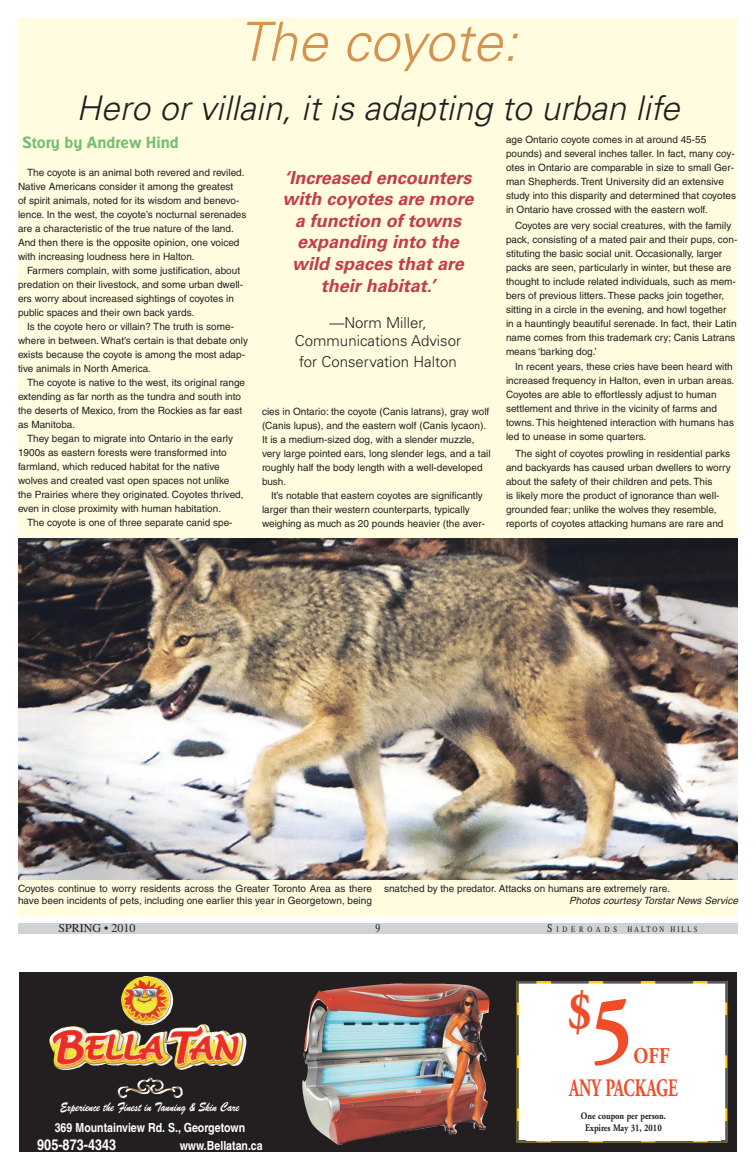
<style>
.page{position:relative;width:756px;height:1170px;background:#fff}
.page>*{position:absolute;margin:0;border:0;box-sizing:border-box;transform-origin:0 0}
.t1{font:700 55.2px "Adobe Garamond";color:#f04c27;scale:.84 1}
.t2{font:italic 300 54px "Univers";color:#d69350}
.t3{font:italic 300 34px "Univers";color:#231f20}
.t4{font:700 25.1px "Adobe Garamond";color:#f04c27;scale:.65 1}
.t5{font:700 22.6px "Adobe Garamond";color:#f04c27;scale:.84 1}
.t6{font:italic 700 18px/21.6px "Univers";color:#c63d49;text-align:center}
.t7{font:700 17px "Badger";color:#77bd74}
.t8{font:700 15.1px "Helvetica";color:#fff;scale:.84 1}
.t9{font:300 15px/18px "Univers";color:#231f20;text-align:center}
.t10{font:700 12.5px "Helvetica";color:#fff;scale:.84 1}
.t11{font:12.5px "Brush Script BT";color:#fff;scale:.84 1}
.t12{font:12px "Times";color:#231f20}
.t13{font:12px "Times";color:#231f20;scale:.81 1}
.t14{font:10px/14px "Helvetica";color:#231f20}
.t15{font:700 10px/12px "Adobe Garamond";color:#231f20;text-align:center;scale:.84 1}
.t16{font:italic 10px "Helvetica";color:#231f20}
.t17{font:8.4px "Times";letter-spacing:.285em;color:#231f20;scale:.81 1}
.s1{font-size:12px}
.s2{font-size:92.8px}
</style>
<div class="page">
<div style="left:18px;top:923px;width:720px;height:11px;background:#d1d2d4"></div>
<div style="left:19px;top:972px;width:717px;height:180px;background:#231f20"></div>
<img style="left:49px;top:976px;width:198px;height:117px">
<svg style="left:516px;top:1015px;width:23px;height:128px"></svg>
<svg style="left:551px;top:1119px;width:177px;height:24px"></svg>
<svg style="left:705px;top:981px;width:23px;height:127px"></svg>
<svg style="left:516px;top:981px;width:177px;height:24px;background:#d9d5c4"></svg>
<div style="left:526px;top:990px;width:195px;height:151px;background:#fff"></div>
<img style="left:302px;top:983px;width:188px;height:162px">
<div style="left:18px;top:18px;width:720px;height:899px;background:#fffce0"></div>
<img style="left:18px;top:538px;width:720px;height:341px">
<h2 class="t2" style="left:239px;top:22px;width:280px">The coyote:</h2>
<h3 class="t3" style="left:76px;top:95px;width:605px">Hero or villain, it is adapting to urban life</h3>
<h3 class="t7" style="left:22px;top:132px;width:158px">Story by Andrew Hind</h3>
<p class="t14" style="left:18px;top:166px;width:230px;text-indent:9px">The coyote is an animal both revered and reviled.<br>Native Americans consider it among the greatest<br>of spirit animals, noted for its wisdom and benevo&shy;lence. In the west, the coyote’s nocturnal serenades are a characteristic of the true nature of the land.<br>And then there is the opposite opinion, one voiced with increasing loudness here in Halton.</p>
<p class="t14" style="left:18px;top:264px;width:227px;text-indent:9px">Farmers complain, with some justification, about predation on their livestock, and some urban dwell&shy;ers worry about increased sightings of coyotes in public spaces and their own back yards.</p>
<p class="t14" style="left:18px;top:320px;width:232px;text-indent:9px">Is the coyote hero or villain? The truth is some&shy;where in between. What’s certain is that debate only exists because the coyote is among the most adap&shy;tive animals in North America.</p>
<p class="t14" style="left:18px;top:376px;width:229px;text-indent:9px">The coyote is native to the west, its original range extending as far north as the tundra and south into the deserts of Mexico, from the Rockies as far east as Manitoba.</p>
<p class="t14" style="left:18px;top:432px;width:227px;text-indent:9px">They began to migrate into Ontario in the early 1900s as eastern forests were transformed into farmland, which reduced habitat for the native wolves and created vast open spaces not unlike the Prairies where they originated. Coyotes thrived, even in close proximity with human habitation.</p>
<p class="t14" style="left:27px;top:516px;width:207px">The coyote is one of three separate canid spe-</p>
<h3 class="t6" style="left:283px;top:168px;width:192px">‘Increased encounters with coyotes are more a function of towns expanding into the wild spaces that are their habitat.’</h3>
<h3 class="t9" style="left:295px;top:315px;width:168px">—Norm Miller,<br>Communications Advisor</h3>
<h3 class="t9" style="left:299px;top:354px;width:159px">for Conservation Halton</h3>
<p class="t14" style="left:262px;top:405px;width:230px">cies in Ontario: the coyote (Canis latrans), gray wolf (Canis lupus), and the eastern wolf (Canis lycaon).<br>It is a medium-sized dog, with a slender muzzle, very large pointed ears, long slender legs, and a tail roughly half the body length with a well-developed bush.</p>
<p class="t14" style="left:262px;top:489px;width:225px;text-indent:9px">It’s notable that eastern coyotes are significantly larger than their western counterparts, typically weighing as much as 20 pounds heavier (the aver-</p>
<p class="t14" style="left:506px;top:133px;width:232px">age Ontario coyote comes in at around 45-55 pounds) and several inches taller. In fact, many coy&shy;otes in Ontario are comparable in size to small Ger&shy;man Shepherds. Trent University did an extensive study into this disparity and determined that coyotes in Ontario have crossed with the eastern wolf.</p>
<p class="t14" style="left:506px;top:219px;width:233px;text-indent:9px">Coyotes are very social creatures, with the family pack, consisting of a mated pair and their pups, con&shy;stituting the basic social unit. Occasionally, larger packs are seen, particularly in winter, but these are thought to include related individuals, such as mem&shy;bers of previous litters. These packs join together, sitting in a circle in the evening, and howl together<br>in a hauntingly beautiful serenade. In fact, their Latin name comes from this trademark cry; Canis Latrans means ‘barking dog.’</p>
<p class="t14" style="left:506px;top:360px;width:230px;text-indent:9px">In recent years, these cries have been heard with increased frequency in Halton, even in urban areas.<br>Coyotes are able to effortlessly adjust to human settlement and thrive in the vicinity of farms and towns. This heightened interaction with humans has led to unease in some quarters.</p>
<p class="t14" style="left:506px;top:447px;width:226px;text-indent:9px">The sight of coyotes prowling in residential parks and backyards has caused urban dwellers to worry about the safety of their children and pets. This<br>is likely more the product of ignorance than well&shy;grounded fear; unlike the wolves they resemble, reports of coyotes attacking humans are rare and</p>
<p class="t14" style="left:18px;top:884px;width:356px;line-height:12px">Coyotes continue to worry residents across the Greater Toronto Area as there have been incidents of pets, including one earlier this year in Georgetown, being</p>
<p class="t14" style="left:384px;top:883px;width:287px">snatched by the predator. Attacks on humans are extremely rare.</p>
<p class="t16" style="left:569px;top:897px;width:170px">Photos courtesy Torstar News Service</p>
<p class="t12" style="left:59px;top:924px;width:78px">SPRING • 2010</p>
<p class="t13" style="left:375px;top:924px;width:7px">9</p>
<p class="t17" style="left:547px;top:927px;width:187px"><span class="s1">S</span>IDEROADS HALTON HILLS</p>
<p class="t11" style="left:60px;top:1100px;width:215px">Experience the Finest in Tanning &amp; Skin Care</p>
<p class="t10" style="left:55px;top:1123px;width:228px">369 Mountainview Rd. S., Georgetown</p>
<h3 class="t8" style="left:37px;top:1139px;width:96px">905-873-4343</h3>
<p class="t10" style="left:180px;top:1141px;width:100px">www.Bellatan.ca</p>
<h1 class="t1" style="left:567px;top:989px;width:79px">$<span class="s2">5</span></h1>
<h3 class="t4" style="left:569px;top:1078px;width:169px">ANY PACKAGE</h3>
<p class="t15" style="left:581px;top:1111px;width:103px">One coupon per person.<br>Expires May 31, 2010</p>
<h3 class="t5" style="left:634px;top:1046px;width:44px">OFF</h3>
</div>
